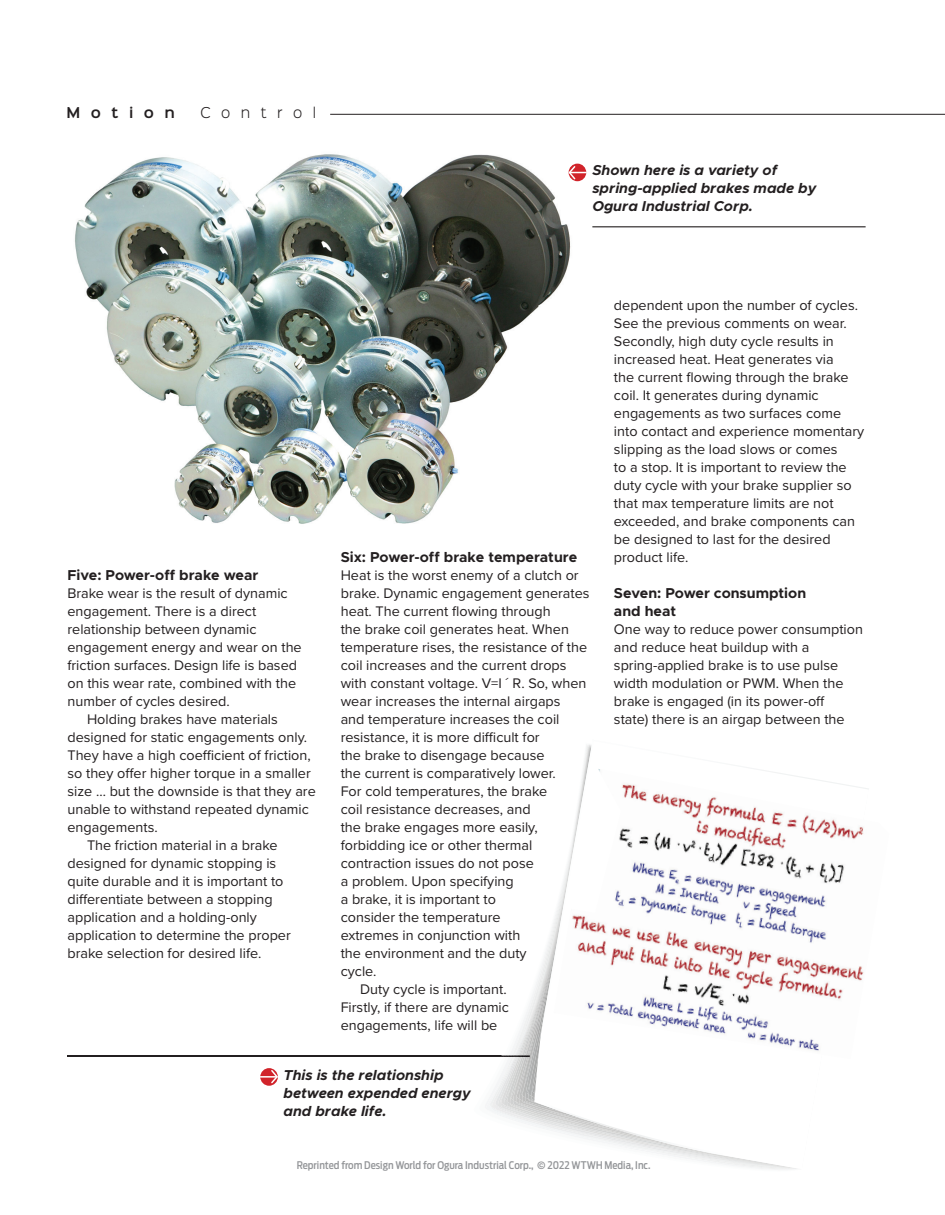
<style>
.page{position:relative;width:945px;height:1215px;background:#fff}
.page>*{position:absolute;margin:0;border:0;box-sizing:border-box;transform-origin:0 0}
.t1{font:14.4px/18px "Proxima Nova";color:#231f20}
.t2{font:italic 700 14.4px/18px "Metropolis";color:#231f20}
.t3{font:700 14.4px/18px "Metropolis";color:#231f20}
.t4{font:300 13.5px "Sinkin Sans 300";letter-spacing:.78em;color:#231f20}
.t5{font:600 13.5px "Sinkin Sans 600";letter-spacing:.78em;color:#231f20}
.t6{font:500 10.5px "Antenna Cond";color:#939598}
.s1{font-family:"Museo Sans 700";font-weight:400}
</style>
<div class="page">
<img style="left:75px;top:154px;width:538px;height:370px">
<div style="left:569px;top:164px;width:17px;height:17px;background:#d1232a;border-radius:50%"></div>
<svg style="left:567px;top:165px;width:19px;height:16px"></svg>
<hr style="left:592px;top:226px;width:274px;height:1px;background:#231f20">
<hr style="left:68px;top:1056px;width:462px;height:1px;background:#231f20">
<svg style="left:260px;top:1068px;width:18px;height:18px"></svg>
<svg style="left:260px;top:1069px;width:18px;height:16px"></svg>
<svg style="left:484px;top:744px;width:313px;height:426px"></svg>
<img style="left:554px;top:769px;width:314px;height:290px">
<hr style="left:330px;top:114px;width:615px;height:1px;background:#231f20">
<p class="t5" style="left:66px;top:101px;width:110px">Motion</p>
<p class="t4" style="left:200px;top:102px;width:117px">Control</p>
<p class="t2" style="left:592px;top:161px;width:226px">Shown here is a variety of spring-applied brakes made by<br>Ogura Industrial Corp.</p>
<p class="t3" style="left:68px;top:566px;width:192px">Five: Power-off brake wear</p>
<p class="t1" style="left:68px;top:583px;width:222px">Brake wear is the result of dynamic</p>
<p class="t1" style="left:68px;top:601px;width:190px">engagement. There is a direct</p>
<p class="t1" style="left:68px;top:619px;width:191px">relationship between dynamic</p>
<p class="t1" style="left:68px;top:637px;width:236px">engagement energy and wear on the</p>
<p class="t1" style="left:68px;top:655px;width:231px">friction surfaces. Design life is based</p>
<p class="t1" style="left:68px;top:673px;width:230px">on this wear rate, combined with the</p>
<p class="t1" style="left:68px;top:691px;width:164px">number of cycles desired.</p>
<p class="t1" style="left:87px;top:709px;width:192px">Holding brakes have materials</p>
<p class="t1" style="left:68px;top:727px;width:241px">designed for static engagements only.</p>
<p class="t1" style="left:68px;top:745px;width:245px">They have a high coefficient of friction,</p>
<p class="t1" style="left:68px;top:763px;width:245px">so they offer higher torque in a smaller</p>
<p class="t1" style="left:68px;top:781px;width:250px">size … but the downside is that they are</p>
<p class="t1" style="left:68px;top:799px;width:243px">unable to withstand repeated dynamic</p>
<p class="t1" style="left:68px;top:817px;width:92px">engagements.</p>
<p class="t1" style="left:87px;top:835px;width:192px">The friction material in a brake</p>
<p class="t1" style="left:68px;top:853px;width:210px">designed for dynamic stopping is</p>
<p class="t1" style="left:68px;top:871px;width:218px">quite durable and it is important to</p>
<p class="t1" style="left:68px;top:889px;width:207px">differentiate between a stopping</p>
<p class="t1" style="left:68px;top:907px;width:191px">application and a holding-only</p>
<p class="t1" style="left:68px;top:925px;width:225px">application to determine the proper</p>
<p class="t1" style="left:68px;top:943px;width:195px">brake selection for desired life.</p>
<p class="t3" style="left:341px;top:548px;width:238px">Six: Power-off brake temperature</p>
<p class="t1" style="left:341px;top:565px;width:239px">Heat is the worst enemy of a clutch or</p>
<p class="t1" style="left:341px;top:583px;width:250px">brake. Dynamic engagement generates</p>
<p class="t1" style="left:341px;top:601px;width:212px">heat. The current flowing through</p>
<p class="t1" style="left:341px;top:619px;width:230px">the brake coil generates heat. When</p>
<p class="t1" style="left:341px;top:637px;width:248px">temperature rises, the resistance of the</p>
<p class="t1" style="left:341px;top:655px;width:227px">coil increases and the current drops</p>
<p class="t1" style="left:341px;top:673px;width:247px">with constant voltage. V=I ´ R. So, when</p>
<p class="t1" style="left:341px;top:691px;width:221px">wear increases the internal airgaps</p>
<p class="t1" style="left:341px;top:709px;width:220px">and temperature increases the coil</p>
<p class="t1" style="left:341px;top:727px;width:200px">resistance, it is more difficult for</p>
<p class="t1" style="left:341px;top:745px;width:205px">the brake to disengage because</p>
<p class="t1" style="left:341px;top:763px;width:217px">the current is comparatively lower.</p>
<p class="t1" style="left:341px;top:781px;width:208px">For cold temperatures, the brake</p>
<p class="t1" style="left:341px;top:799px;width:192px">coil resistance decreases, and</p>
<p class="t1" style="left:341px;top:817px;width:199px">the brake engages more easily,</p>
<p class="t1" style="left:341px;top:835px;width:193px">forbidding ice or other thermal</p>
<p class="t1" style="left:341px;top:853px;width:195px">contraction issues do not pose</p>
<p class="t1" style="left:341px;top:871px;width:175px">a problem. Upon specifying</p>
<p class="t1" style="left:341px;top:889px;width:157px">a brake, it is important to</p>
<p class="t1" style="left:341px;top:907px;width:161px">consider the temperature</p>
<p class="t1" style="left:341px;top:925px;width:181px">extremes in conjunction with</p>
<p class="t1" style="left:341px;top:943px;width:187px">the environment and the duty</p>
<p class="t1" style="left:341px;top:961px;width:37px">cycle.</p>
<p class="t1" style="left:360px;top:979px;width:148px">Duty cycle is important.</p>
<p class="t1" style="left:341px;top:997px;width:170px">Firstly, if there are dynamic</p>
<p class="t1" style="left:341px;top:1015px;width:158px">engagements, life will be</p>
<p class="t1" style="left:614px;top:295px;width:252px">dependent upon the number of cycles.<br>See the previous comments on wear.<br>Secondly, high duty cycle results in increased heat. Heat generates via<br>the current flowing through the brake coil. It generates during dynamic engagements as two surfaces come into contact and experience momentary slipping as the load slows or comes<br>to a stop. It is important to review the duty cycle with your brake supplier so that max temperature limits are not exceeded, and brake components can be designed to last for the desired product life.</p>
<p class="t3" style="left:614px;top:584px;width:194px">Seven: Power consumption and heat</p>
<p class="t1" style="left:614px;top:619px;width:251px">One way to reduce power consumption and reduce heat buildup with a spring-applied brake is to use pulse width modulation or PWM. When the brake is engaged (in its power-off<br>state) there is an airgap between the</p>
<p class="t2" style="left:284px;top:1066px;width:189px">This is the relationship between expended energy and brake life.</p>
<p class="t6" style="left:297px;top:1159px;width:355px">Reprinted from Design World for Ogura Industrial Corp., <span class="s1">©</span> 2022 WTWH Media, Inc.</p>
</div>
